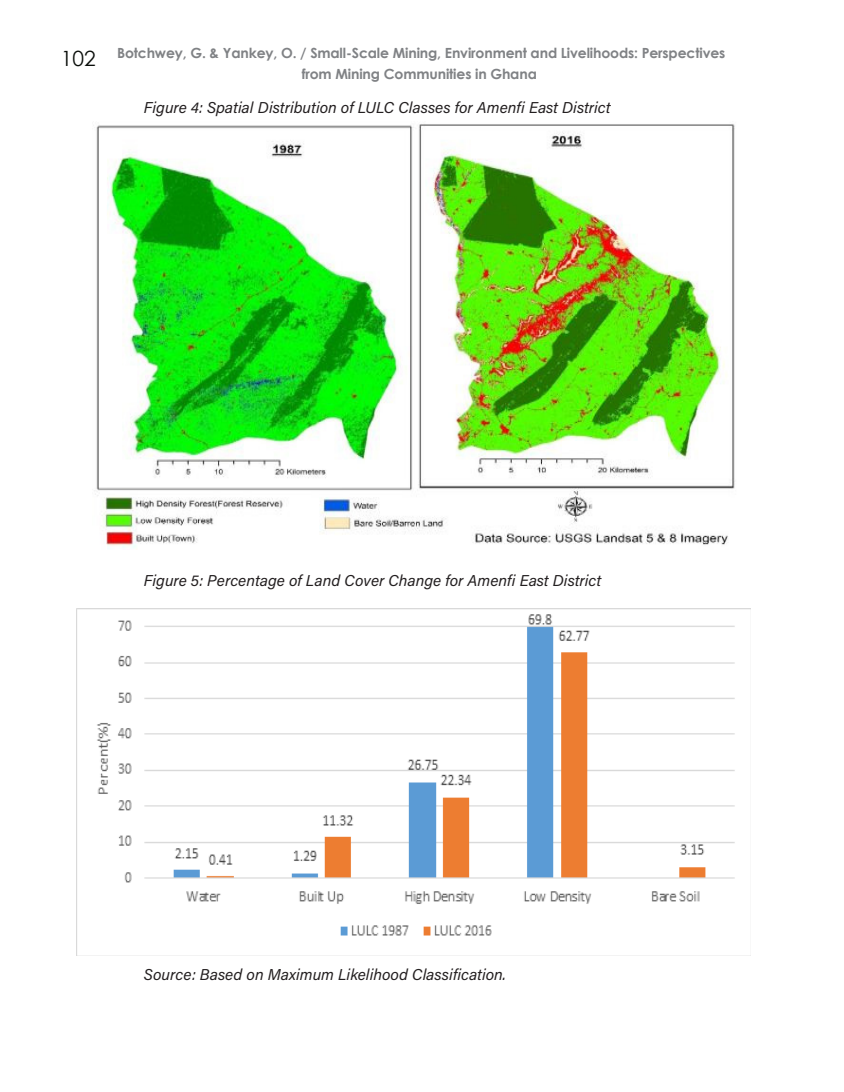
<style>
.page{position:relative;width:844px;height:1092px;background:#fff}
.page>*{position:absolute;margin:0;border:0;box-sizing:border-box;transform-origin:0 0}
.t1{font:21px "Century Gothic";color:#0a0e0a}
.t2{font:15.75px "Acumin Variable Concept";letter-spacing:.015em;color:#231f20}
.t3{font:700 14px/21px "Century Gothic";letter-spacing:-.01em;color:#808285;text-align:center}
</style>
<div class="page">
<img style="left:94px;top:124px;width:641px;height:424px">
<img style="left:76px;top:608px;width:674px;height:347px">
<h1 class="t1" style="left:61px;top:43px;width:36px">102</h1>
<p class="t3" style="left:117px;top:42px;width:609px">Botchwey, G. &amp; Yankey, O. / Small-Scale Mining, Environment and Livelihoods: Perspectives from Mining Communities in Ghana</p>
<p class="t2" style="left:144px;top:97px;width:467px">Figure 4: Spatial Distribution of LULC Classes for Amenfi East District</p>
<p class="t2" style="left:144px;top:570px;width:458px">Figure 5: Percentage of Land Cover Change for Amenfi East District</p>
<p class="t2" style="left:144px;top:963px;width:363px">Source: Based on Maximum Likelihood Classification.</p>
</div>
